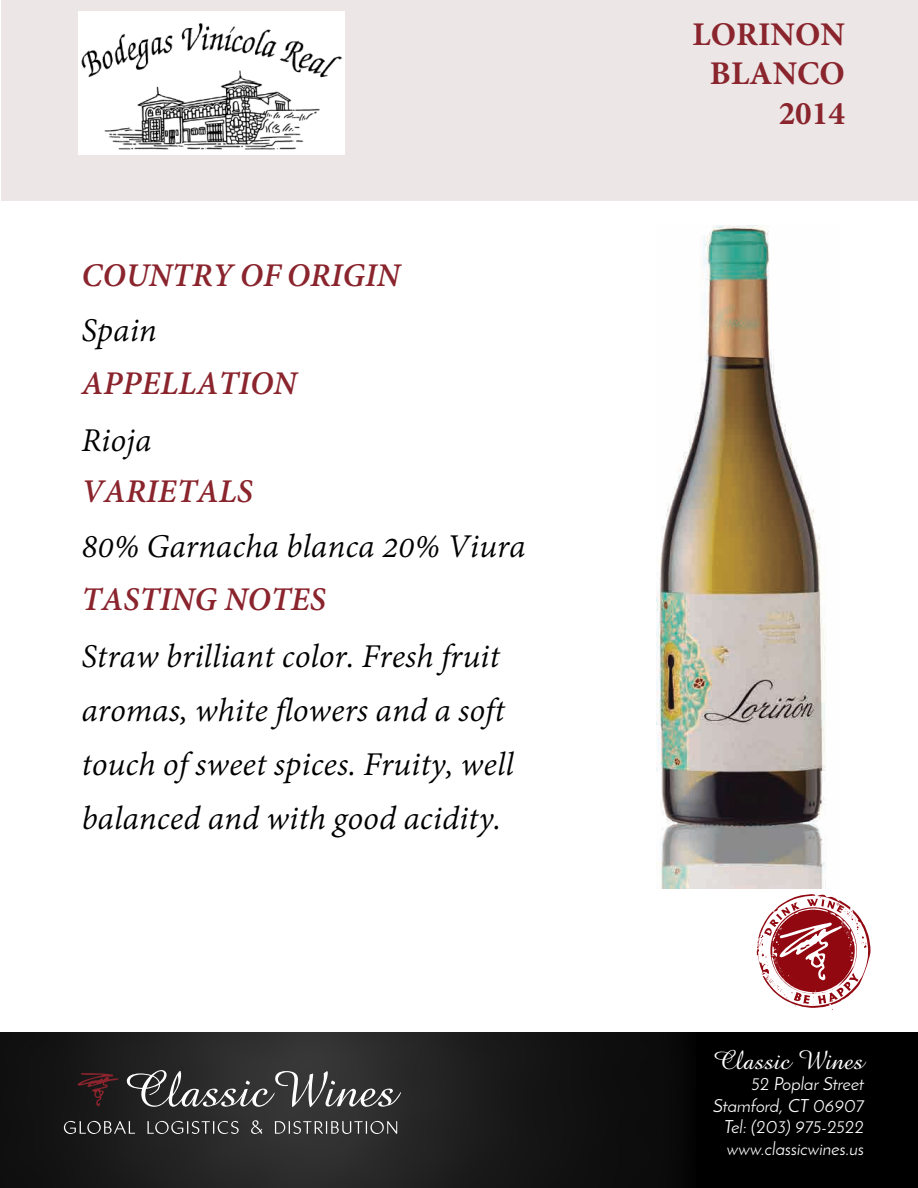
<style>
.page{position:relative;width:918px;height:1188px;background:#fff}
.page>*{position:absolute;margin:0;border:0;box-sizing:border-box;transform-origin:0 0}
.t1{font:italic 36px/54px "Adobe Devanagari";color:#000}
.t2{font:italic 700 36px "Adobe Devanagari";color:#8a242d}
.t3{font:700 33.15px/39.8px "Minion Pro";color:#8a242d;text-align:right}
.t4{font:27px "Amazone BT";color:#fff}
.t5{font:18px/21.5px "Josefin Sans";color:#fff;text-align:right}
</style>
<div class="page">
<div style="left:1px;top:0;width:917px;height:201px;background:#ece7e6"></div>
<img style="left:0;top:1032px;width:918px;height:156px">
<svg style="left:127px;top:1070px;width:274px;height:37px;background:#535353"></svg>
<svg style="left:64px;top:1121px;width:71px;height:13px"></svg>
<svg style="left:147px;top:1121px;width:92px;height:13px"></svg>
<svg style="left:251px;top:1120px;width:11px;height:14px"></svg>
<svg style="left:275px;top:1121px;width:122px;height:13px;background:#5f5f5f"></svg>
<svg style="left:77px;top:1073px;width:42px;height:33px"></svg>
<svg style="left:757px;top:894px;width:114px;height:116px"></svg>
<img style="left:79px;top:11px;width:266px;height:143px">
<img style="left:657px;top:225px;width:169px;height:663px">
<p class="t2" style="left:81px;top:255px;width:320px">COUNTRY OF ORIGIN</p>
<p class="t1" style="left:81px;top:306px;width:77px">Spain</p>
<p class="t2" style="left:81px;top:363px;width:217px">APPELLATION</p>
<p class="t1" style="left:81px;top:416px;width:72px">Rioja</p>
<p class="t2" style="left:81px;top:471px;width:173px">VARIETALS</p>
<p class="t1" style="left:81px;top:522px;width:446px">80% Garnacha blanca 20% Viura</p>
<p class="t2" style="left:81px;top:579px;width:246px">TASTING NOTES</p>
<p class="t1" style="left:81px;top:632px;width:434px">Straw brilliant color. Fresh fruit aromas, white flowers and a soft touch of sweet spices. Fruity, well balanced and with good acidity.</p>
<p class="t3" style="left:693px;top:14px;width:154px">LORINON<br>BLANCO<br>2014</p>
<p class="t4" style="left:714px;top:1044px;width:152px">Classic Wines</p>
<p class="t5" style="left:713px;top:1075px;width:153px">52 Poplar Street<br>Stamford, CT 06907<br>Tel: (203) 975-2522 www.classicwines.us</p>
</div>
